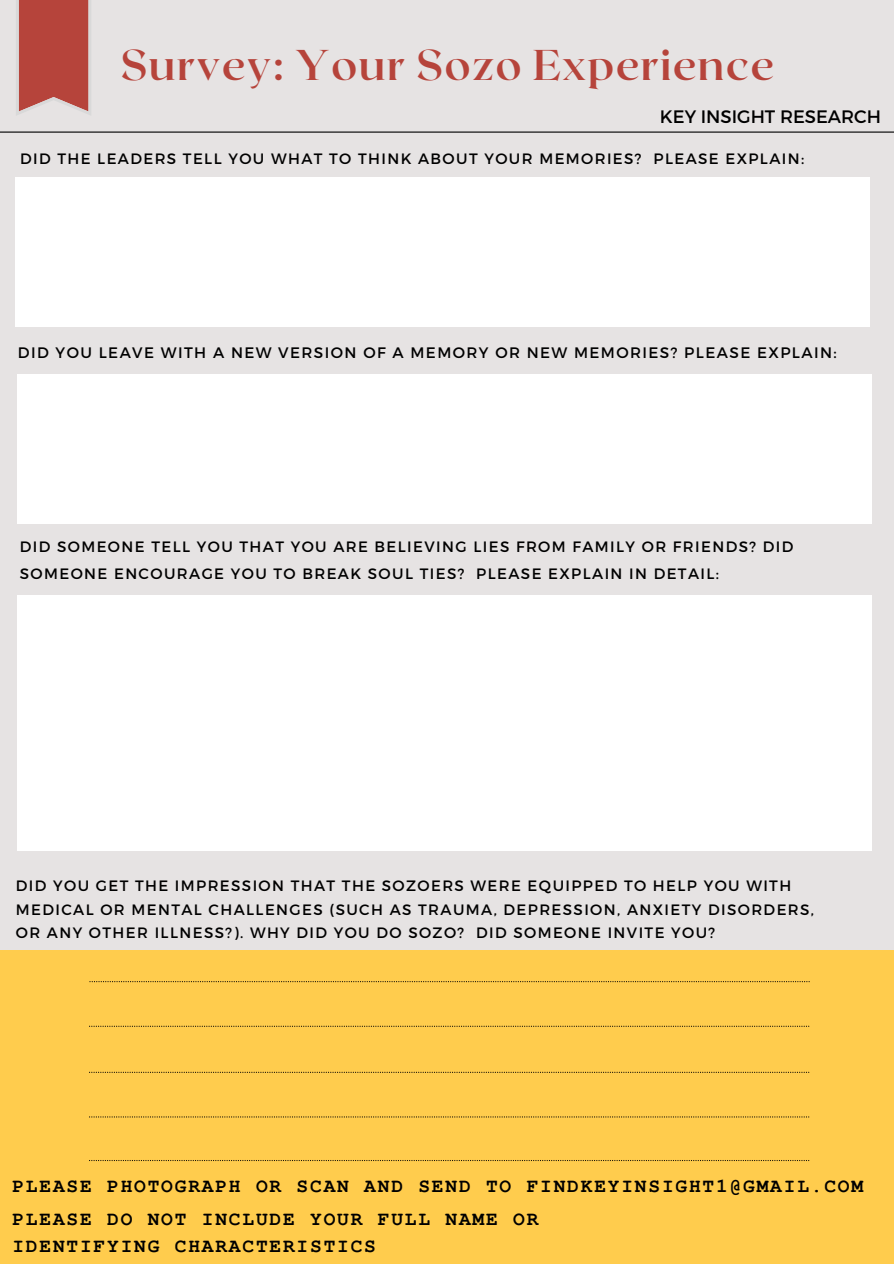
<style>
.page{position:relative;width:894px;height:1264px;background:#fff}
.page>*{position:absolute;margin:0;border:0;box-sizing:border-box;transform-origin:0 0}
.t1{font:700 43.05px "Roxborough CF";letter-spacing:.03em;color:#b6443b}
.t2{font:700 19.5px "Tlwg Typewriter";letter-spacing:.095em;color:#000}
.t3{font:18px "Montserrat";color:#000}
.t4{font:15.15px "Montserrat";letter-spacing:.095em;color:#000}
.t5{font:15px/23.7px "Montserrat";letter-spacing:.095em;color:#000}
</style>
<div class="page">
<div style="left:0;top:0;width:893px;height:1263px;background:#e6e3e3"></div>
<hr style="left:0;top:131px;width:893px;height:2px;background:#000">
<div style="left:0;top:950px;width:893px;height:313px;background:#ffcc4d"></div>
<svg style="left:89px;top:1116px;width:720px;height:1px"></svg>
<svg style="left:89px;top:1160px;width:720px;height:1px"></svg>
<div style="left:17px;top:374px;width:854px;height:150px;background:#fff"></div>
<div style="left:17px;top:595px;width:854px;height:256px;background:#fff"></div>
<svg style="left:16px;top:0;width:75px;height:115px;background:#bc5d55"></svg>
<svg style="left:89px;top:1071px;width:720px;height:1px"></svg>
<svg style="left:89px;top:1025px;width:720px;height:1px"></svg>
<div style="left:16px;top:177px;width:853px;height:150px;background:#fff"></div>
<svg style="left:89px;top:981px;width:720px;height:1px"></svg>
<p class="t1" style="left:120px;top:37px;width:655px">Survey: Your Sozo Experience</p>
<p class="t3" style="left:659px;top:105px;width:223px">KEY INSIGHT RESEARCH</p>
<p class="t5" style="left:20px;top:146px;width:785px">DID THE LEADERS TELL YOU WHAT TO THINK ABOUT YOUR MEMORIES? PLEASE EXPLAIN:</p>
<p class="t4" style="left:18px;top:343px;width:820px">DID YOU LEAVE WITH A NEW VERSION OF A MEMORY OR NEW MEMORIES? PLEASE EXPLAIN:</p>
<p class="t5" style="left:20px;top:532px;width:774px;line-height:27px">DID SOMEONE TELL YOU THAT YOU ARE BELIEVING LIES FROM FAMILY OR FRIENDS? DID<br>SOMEONE ENCOURAGE YOU TO BREAK SOUL TIES? PLEASE EXPLAIN IN DETAIL:</p>
<p class="t5" style="left:16px;top:872px;width:799px">DID YOU GET THE IMPRESSION THAT THE SOZOERS WERE EQUIPPED TO HELP YOU WITH<br>MEDICAL OR MENTAL CHALLENGES (SUCH AS TRAUMA, DEPRESSION, ANXIETY DISORDERS,<br>OR ANY OTHER ILLNESS?). WHY DID YOU DO SOZO? DID SOMEONE INVITE YOU?</p>
<p class="t2" style="left:12px;top:1173px;width:852px">PLEASE PHOTOGRAPH OR SCAN AND SEND TO FINDKEYINSIGHT1@GMAIL.COM</p>
<p class="t2" style="left:12px;top:1206px;width:527px">PLEASE DO NOT INCLUDE YOUR FULL NAME OR</p>
<p class="t2" style="left:12px;top:1233px;width:365px">IDENTIFYING CHARACTERISTICS</p>
</div>
